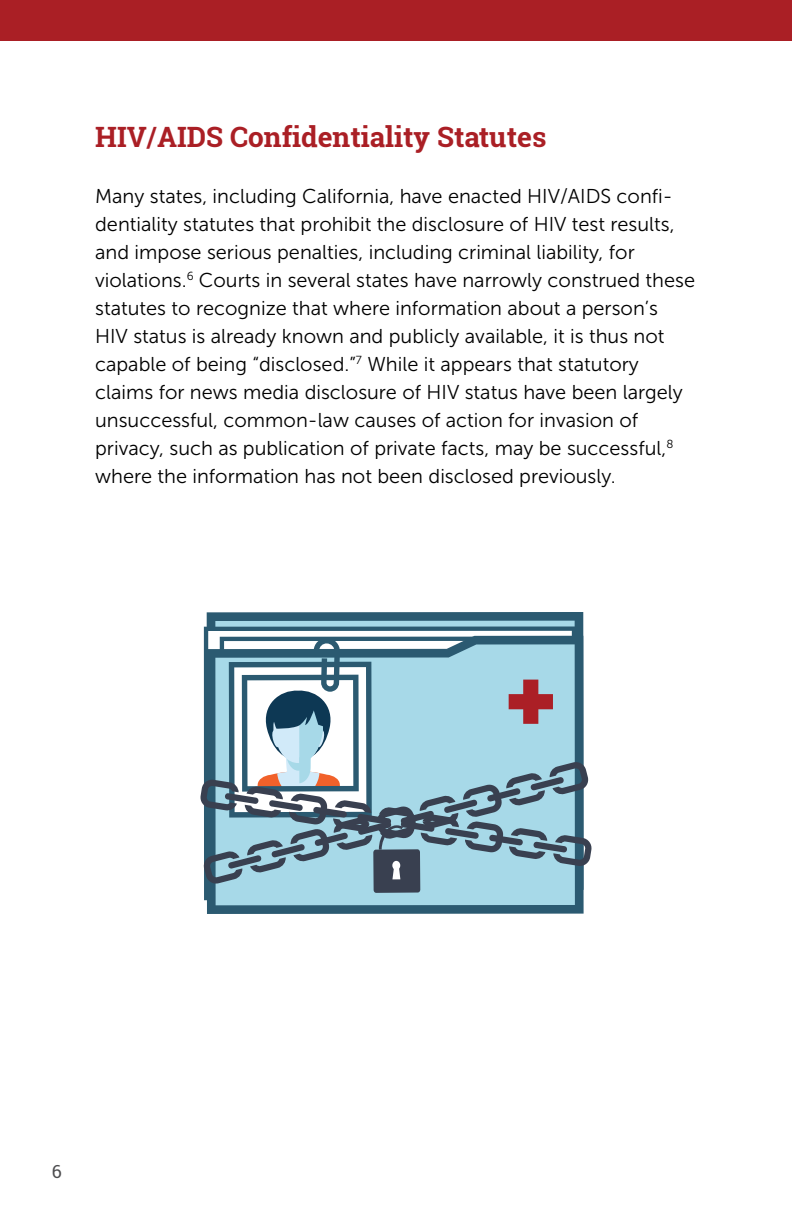
<style>
.page{position:relative;width:792px;height:1224px;background:#fff}
.page>*{position:absolute;margin:0;border:0;box-sizing:border-box;transform-origin:0 0}
.t1{font:700 28px "Roboto Slab";color:#aa1f25}
.t2{font:20px/28px "Museo Sans 300";color:#000}
.t3{font:18px "Roboto Slab";color:#4d4d4f}
</style>
<div class="page">
<div style="left:0;top:0;width:792px;height:40px;background:#aa1f25"></div>
<svg style="left:207px;top:612px;width:377px;height:24px;background:#59889c"></svg>
<svg style="left:204px;top:626px;width:372px;height:274px"></svg>
<svg style="left:207px;top:636px;width:377px;height:278px;background:#7babbc"></svg>
<div style="left:373px;top:849px;width:47px;height:44px;background:#394050;border-radius:3px"></div>
<svg style="left:200px;top:638px;width:392px;height:247px"></svg>
<h1 class="t1" style="left:95px;top:118px;width:453px">HIV/AIDS Confidentiality Statutes</h1>
<p class="t2" style="left:95px;top:182px;width:601px">Many states, including California, have enacted HIV/AIDS confi&shy;dentiality statutes that prohibit the disclosure of HIV test results, and impose serious penalties, including criminal liability, for violations.<sup>6</sup> Courts in several states have narrowly construed these statutes to recognize that where information about a person’s HIV status is already known and publicly available, it is thus not capable of being “disclosed.”<sup>7</sup> While it appears that statutory claims for news media disclosure of HIV status have been largely unsuccessful, common-law causes of action for invasion of privacy, such as publication of private facts, may be successful,<sup>8 </sup>where the information has not been disclosed previously.</p>
<p class="t3" style="left:52px;top:1159px;width:12px">6</p>
</div>
